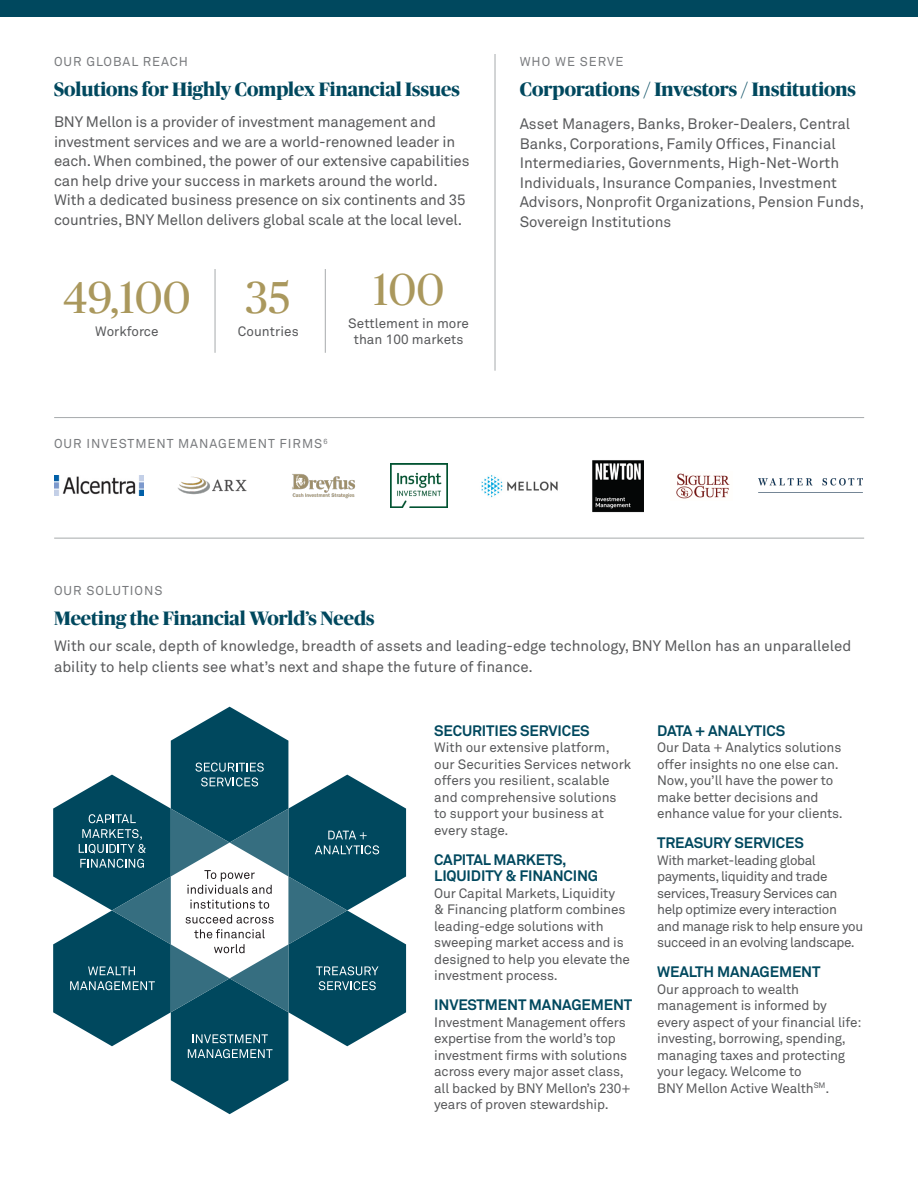
<style>
.page{position:relative;width:918px;height:1188px;background:#fff}
.page>*{position:absolute;margin:0;border:0;box-sizing:border-box;transform-origin:0 0}
.t1{font:45px "Publico Pro";color:#aa985d}
.t2{font:700 19.5px "Publico Pro";color:#00485e}
.t3{font:15px/19.5px "Akkurat Pro";letter-spacing:-.005em;color:#58595b}
.t4{font:700 15px/16.5px "Akkurat Pro";letter-spacing:-.01em;color:#00485e}
.t5{font:13.5px/16.5px "Akkurat Pro";letter-spacing:-.01em;color:#58595b}
.t6{font:13.5px/16.5px "Akkurat Pro";letter-spacing:-.03em;color:#58595b}
.t7{font:13.5px/16.2px "Akkurat Pro";letter-spacing:.005em;color:#57585a;text-align:center}
.t8{font:12.75px "Akkurat Pro";letter-spacing:.075em;color:#787a7d}
</style>
<div class="page">
<hr style="left:325px;top:269px;width:1px;height:84px;background:#a7aaac">
<hr style="left:215px;top:269px;width:1px;height:84px;background:#a7aaac">
<hr style="left:495px;top:54px;width:1px;height:317px;background:#a7aaac">
<hr style="left:54px;top:417px;width:810px;height:1px;background:#a7aaac">
<hr style="left:54px;top:538px;width:810px;height:1px;background:#a7aaac">
<img style="left:55px;top:476px;width:89px;height:19px">
<img style="left:178px;top:476px;width:69px;height:19px">
<img style="left:292px;top:474px;width:64px;height:25px">
<img style="left:390px;top:464px;width:57px;height:43px">
<img style="left:481px;top:475px;width:77px;height:23px">
<img style="left:593px;top:460px;width:51px;height:53px">
<img style="left:676px;top:473px;width:54px;height:26px">
<img style="left:759px;top:479px;width:104px;height:7px">
<div style="left:0;top:0;width:918px;height:17px;background:#00485e"></div>
<svg style="left:53px;top:707px;width:353px;height:407px"></svg>
<p class="t8" style="left:54px;top:54px;width:136px">OUR GLOBAL REACH</p>
<h2 class="t2" style="left:54px;top:76px;width:407px">Solutions for Highly Complex Financial Issues</h2>
<p class="t3" style="left:54px;top:113px;width:417px">BNY Mellon is a provider of investment management and investment services and we are a world-renowned leader in each. When combined, the power of our extensive capabilities can help drive your success in markets around the world.<br>With a dedicated business presence on six continents and 35 countries, BNY Mellon delivers global scale at the local level.</p>
<h1 class="t1" style="left:63px;top:266px;width:129px">49,100</h1>
<p class="t7" style="left:95px;top:324px;width:65px">Workforce</p>
<h1 class="t1" style="left:246px;top:266px;width:46px">35</h1>
<p class="t7" style="left:238px;top:324px;width:62px">Countries</p>
<h1 class="t1" style="left:373px;top:258px;width:73px">100</h1>
<p class="t7" style="left:348px;top:316px;width:122px">Settlement in more than 100 markets</p>
<p class="t8" style="left:54px;top:436px;width:275px">OUR INVESTMENT MANAGEMENT FIRMS<sup>6</sup></p>
<p class="t8" style="left:520px;top:54px;width:105px">WHO WE SERVE</p>
<h2 class="t2" style="left:520px;top:76px;width:338px">Corporations / Investors / Institutions</h2>
<p class="t3" style="left:520px;top:115px;width:346px">Asset Managers, Banks, Broker-Dealers, Central Banks, Corporations, Family Offices, Financial Intermediaries, Governments, High-Net-Worth Individuals, Insurance Companies, Investment Advisors, Nonprofit Organizations, Pension Funds, Sovereign Institutions</p>
<p class="t8" style="left:54px;top:583px;width:110px">OUR SOLUTIONS</p>
<h2 class="t2" style="left:54px;top:604px;width:322px">Meeting the Financial World’s Needs</h2>
<p class="t3" style="left:54px;top:635px;width:799px;line-height:21px">With our scale, depth of knowledge, breadth of assets and leading-edge technology, BNY Mellon has an unparalleled ability to help clients see what’s next and shape the future of finance.</p>
<p class="t4" style="left:434px;top:723px;width:157px">SECURITIES SERVICES</p>
<p class="t5" style="left:434px;top:740px;width:199px">With our extensive platform, our Securities Services network offers you resilient, scalable and comprehensive solutions to support your business at every stage.</p>
<p class="t4" style="left:434px;top:852px;width:165px">CAPITAL MARKETS,<br>LIQUIDITY &amp; FINANCING</p>
<p class="t5" style="left:434px;top:885px;width:197px">Our Capital Markets, Liquidity<br>&amp; Financing platform combines leading-edge solutions with sweeping market access and is designed to help you elevate the investment process.</p>
<p class="t4" style="left:434px;top:997px;width:200px">INVESTMENT MANAGEMENT</p>
<p class="t5" style="left:434px;top:1014px;width:198px">Investment Management offers expertise from the world’s top investment firms with solutions across every major asset class, all backed by BNY Mellon’s 230+ years of proven stewardship.</p>
<p class="t4" style="left:657px;top:723px;width:130px">DATA + ANALYTICS</p>
<p class="t5" style="left:657px;top:740px;width:187px">Our Data + Analytics solutions offer insights no one else can.<br>Now, you’ll have the power to make better decisions and enhance value for your clients.</p>
<p class="t4" style="left:657px;top:835px;width:148px">TREASURY SERVICES</p>
<p class="t6" style="left:657px;top:852px;width:208px">With market-leading global payments, liquidity and trade services, Treasury Services can help optimize every interaction<br>and manage risk to help ensure you succeed in an evolving landscape.</p>
<p class="t4" style="left:657px;top:964px;width:165px">WEALTH MANAGEMENT</p>
<p class="t5" style="left:657px;top:981px;width:206px">Our approach to wealth management is informed by every aspect of your financial life: investing, borrowing, spending, managing taxes and protecting your legacy. Welcome to<br>BNY Mellon Active Wealth<sup>SM</sup>.</p>
</div>
